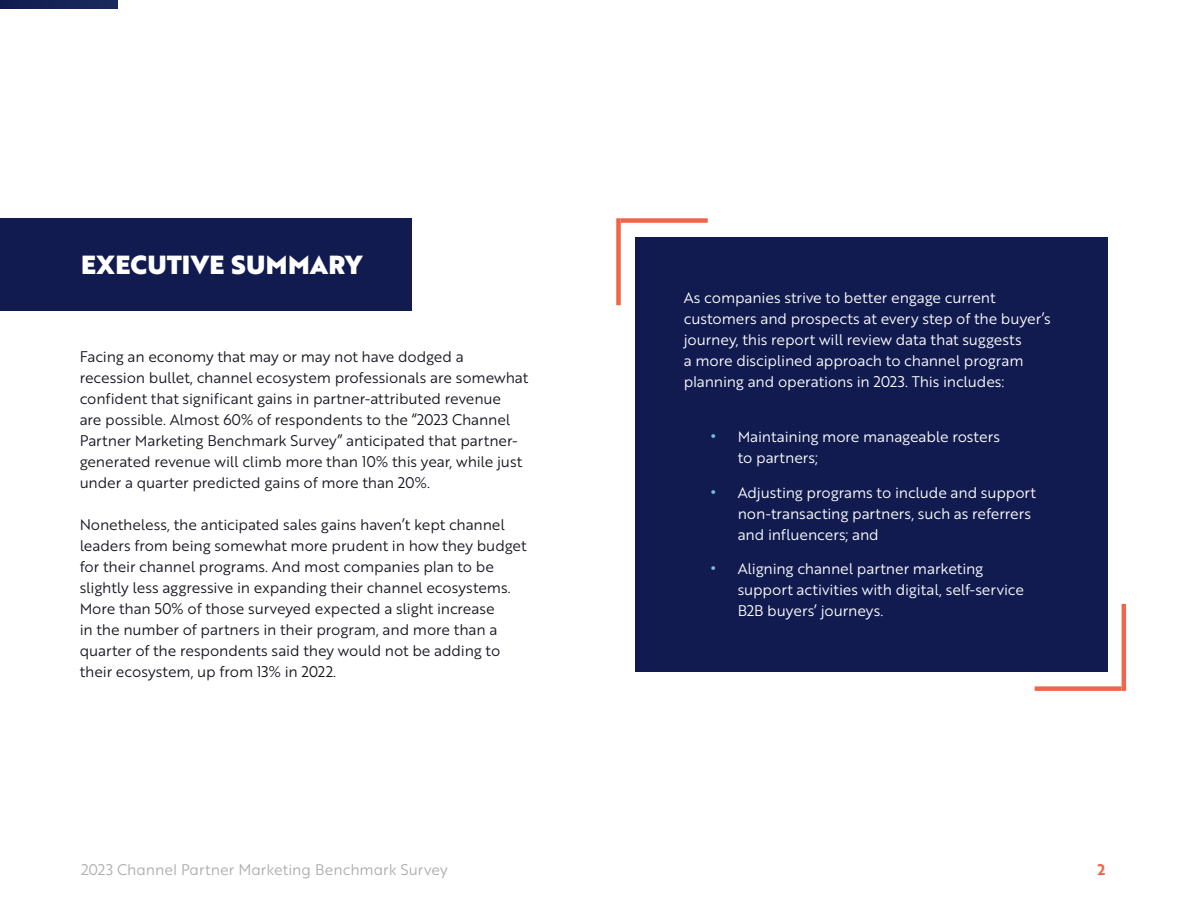
<style>
.page{position:relative;width:1188px;height:918px;background:#fff}
.page>*{position:absolute;margin:0;border:0;box-sizing:border-box;transform-origin:0 0}
.t1{font:25.5px "Brother 1816 Black";letter-spacing:.01em;color:#fff}
.t2{font:15px/21px "Brother 1816 Book";letter-spacing:-.005em;color:#151521}
.t3{font:15px/21px "Brother 1816 Book";letter-spacing:-.005em;color:#fff}
.t4{font:15px "Brother 1816 Book";color:#adadb1}
.t5{font:15px "Brother 1816 Bold";color:#f06449}
.s1{font-family:"Brother 1816 Bold";font-size:16.5px;color:#78c0e0}
</style>
<div class="page">
<div style="left:0;top:0;width:1188px;height:9px;background:#162357"></div>
<div style="left:0;top:218px;width:411px;height:92px;background:#111b50"></div>
<div style="left:635px;top:237px;width:473px;height:435px;background:#111b50"></div>
<div style="left:621px;top:218px;width:87px;height:5px;background:#f06449"></div>
<div style="left:1035px;top:686px;width:87px;height:5px;background:#f06449"></div>
<div style="left:616px;top:218px;width:5px;height:87px;background:#f06449"></div>
<hr style="left:1122px;top:604px;width:4px;height:87px;background:#f06449">
<div style="left:119px;top:0;width:1069px;height:12px;background:#fff"></div>
<h1 class="t1" style="left:81px;top:245px;width:283px">EXECUTIVE SUMMARY</h1>
<p class="t2" style="left:80px;top:345px;width:450px">Facing an economy that may or may not have dodged a recession bullet, channel ecosystem professionals are somewhat confident that significant gains in partner-attributed revenue<br>are possible. Almost 60% of respondents to the “2023 Channel Partner Marketing Benchmark Survey” anticipated that partner&shy;generated revenue will climb more than 10% this year, while just under a quarter predicted gains of more than 20%.</p>
<p class="t2" style="left:80px;top:513px;width:448px">Nonetheless, the anticipated sales gains haven’t kept channel leaders from being somewhat more prudent in how they budget for their channel programs. And most companies plan to be slightly less aggressive in expanding their channel ecosystems.<br>More than 50% of those surveyed expected a slight increase<br>in the number of partners in their program, and more than a quarter of the respondents said they would not be adding to their ecosystem, up from 13% in 2022.</p>
<p class="t3" style="left:684px;top:286px;width:368px">As companies strive to better engage current customers and prospects at every step of the buyer’s journey, this report will review data that suggests<br>a more disciplined approach to channel program planning and operations in 2023. This includes:</p>
<p class="t3" style="left:738px;top:426px;width:264px;text-indent:-27px"><span class="s1">•</span> Maintaining more manageable rosters to partners;</p>
<p class="t3" style="left:738px;top:481px;width:300px;text-indent:-27px"><span class="s1">•</span> Adjusting programs to include and support non-transacting partners, such as referrers and influencers; and</p>
<p class="t3" style="left:738px;top:558px;width:288px;text-indent:-27px"><span class="s1">•</span> Aligning channel partner marketing support activities with digital, self-service<br>B2B buyers’ journeys.</p>
<p class="t4" style="left:81px;top:858px;width:368px">2023 Channel Partner Marketing Benchmark Survey</p>
<p class="t5" style="left:1097px;top:858px;width:9px">2</p>
</div>
